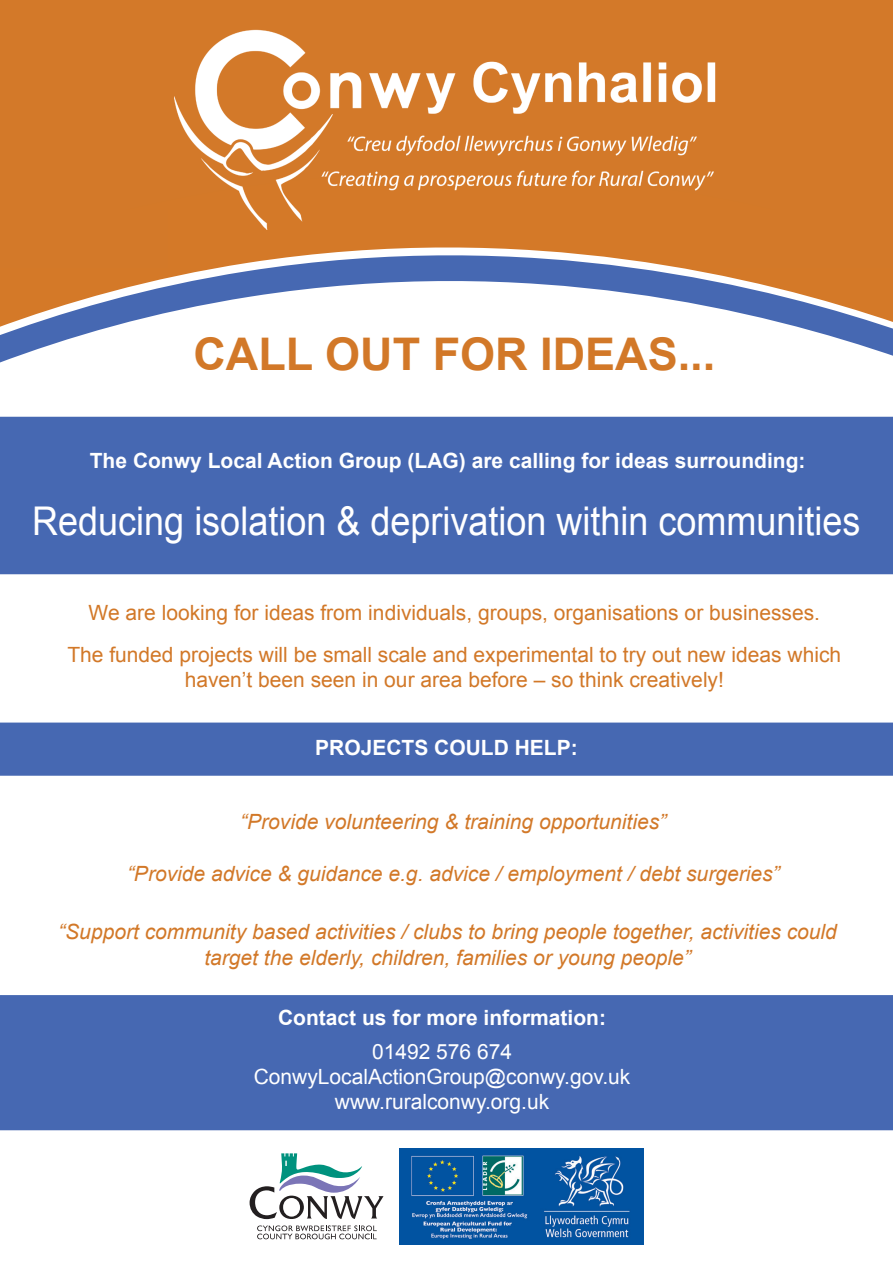
<style>
.page{position:relative;width:893px;height:1263px;background:#fff}
.page>*{position:absolute;margin:0;border:0;box-sizing:border-box;transform-origin:0 0}
.t1{font:700 45px "Arial";color:#d27828}
.t2{font:39.6px "Arial";color:#fff;scale:.91 1}
.t3{font:italic 21px/25.2px "Arial";color:#d27828;text-align:center}
.t4{font:21px/25.2px "Arial";color:#d27828;text-align:center}
.t5{font:700 21px "Arial";color:#fff}
.t6{font:21px "Arial";color:#fff}
</style>
<div class="page">
<div style="left:1px;top:417px;width:891px;height:156px;background:#4668b2"></div>
<div style="left:0;top:417px;width:893px;height:157px;border:2px solid #4668b2"></div>
<div style="left:1px;top:723px;width:891px;height:52px;background:#4668b2"></div>
<div style="left:0;top:722px;width:893px;height:54px;border:2px solid #4668b2"></div>
<img style="left:400px;top:1148px;width:243px;height:96px">
<svg style="left:250px;top:1153px;width:134px;height:66px"></svg>
<svg style="left:257px;top:1225px;width:120px;height:14px"></svg>
<div style="left:0;top:0;width:893px;height:239px;background:#d37929"></div>
<svg style="left:0;top:96px;width:893px;height:267px"></svg>
<div style="left:0;top:210px;width:167px;height:58px;background:#d37929"></div>
<div style="left:721px;top:210px;width:172px;height:58px;background:#d37929"></div>
<img style="left:175px;top:29px;width:543px;height:200px">
<div style="left:1px;top:996px;width:891px;height:133px;background:#4668b2"></div>
<div style="left:0;top:995px;width:893px;height:135px;border:2px solid #4668b2"></div>
<p class="t1" style="left:193px;top:324px;width:523px">CALL OUT FOR IDEAS...</p>
<p class="t5" style="left:90px;top:447px;width:717px">The Conwy Local Action Group (LAG) are calling for ideas surrounding:</p>
<p class="t2" style="left:32px;top:495px;width:912px">Reducing isolation &amp; deprivation within communities</p>
<p class="t4" style="left:89px;top:600px;width:733px">We are looking for ideas from individuals, groups, organisations or businesses.</p>
<p class="t4" style="left:67px;top:642px;width:775px">The funded projects will be small scale and experimental to try out new ideas which haven’t been seen in our area before – so think creatively!</p>
<p class="t5" style="left:315px;top:734px;width:264px">PROJECTS COULD HELP:</p>
<p class="t3" style="left:240px;top:809px;width:428px">“Provide volunteering &amp; training opportunities”</p>
<p class="t3" style="left:127px;top:861px;width:654px">“Provide advice &amp; guidance e.g. advice / employment / debt surgeries”</p>
<p class="t3" style="left:58px;top:920px;width:780px">“Support community based activities / clubs to bring people together, activities could target the elderly, children, families or young people”</p>
<p class="t5" style="left:278px;top:1004px;width:329px">Contact us for more information:</p>
<p class="t6" style="left:372px;top:1038px;width:142px">01492 576 674</p>
<p class="t6" style="left:254px;top:1063px;width:378px">ConwyLocalActionGroup@conwy.gov.uk</p>
<p class="t6" style="left:335px;top:1088px;width:216px">www.ruralconwy.org.uk</p>
</div>
